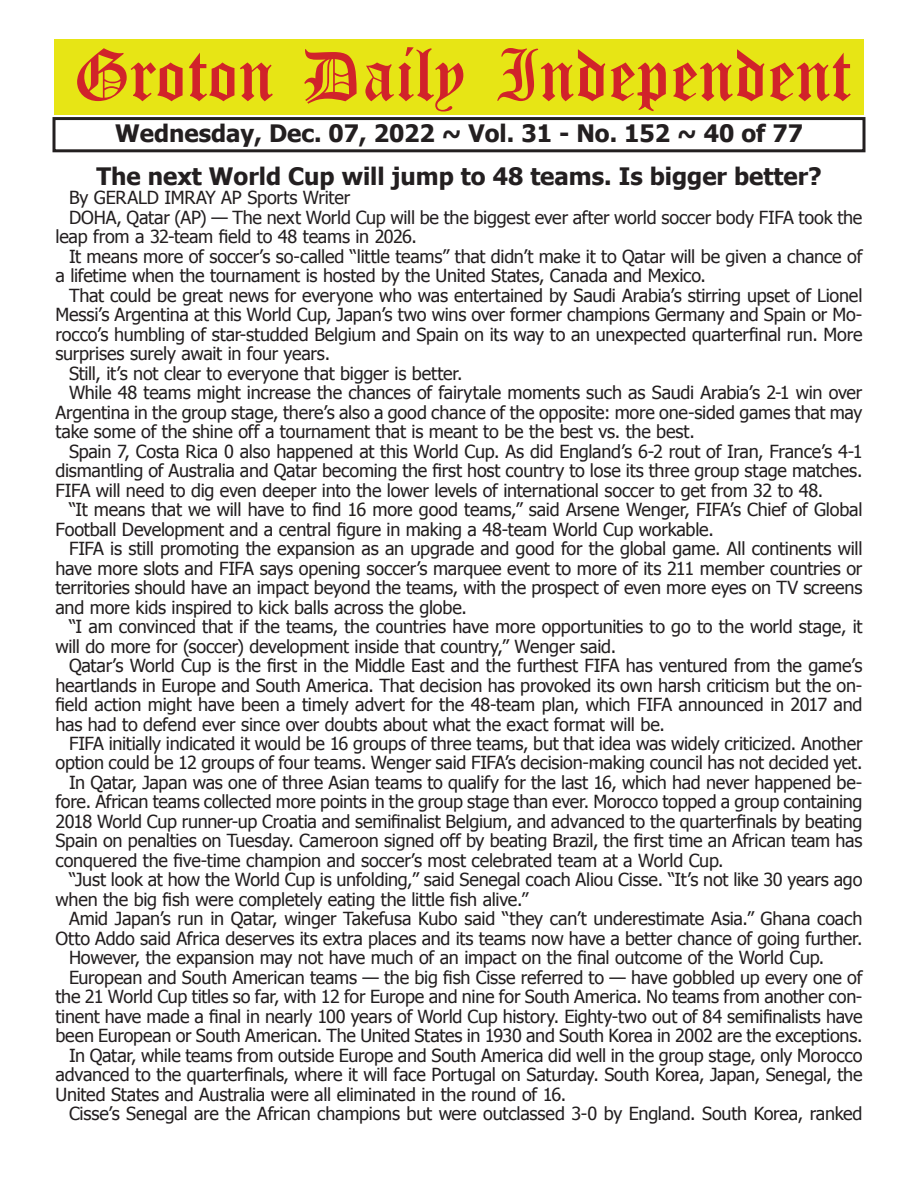
<style>
.page{position:relative;width:918px;height:1188px;background:#fff}
.page>*{position:absolute;margin:0;border:0;box-sizing:border-box;transform-origin:0 0}
.t1{font:54px "Old English Five";color:#d1232a}
.t2{font:700 24px "Tahoma";color:#231f20}
.t3{font:18px "Tahoma";letter-spacing:-.015em;color:#231f20}
</style>
<div class="page">
<div style="left:52px;top:117px;width:814px;height:35px;border:3px solid #231f20"></div>
<div style="left:54px;top:40px;width:810px;height:75px;background:#e7e515"></div>
<h1 class="t1" style="left:73px;top:50px;width:779px">Groton Daily Independent</h1>
<h2 class="t2" style="left:115px;top:116px;width:689px">Wednesday, Dec. 07, 2022 ~ Vol. 31 - No. 152 ~ 40 of 77</h2>
<h2 class="t2" style="left:96px;top:159px;width:727px">The next World Cup will jump to 48 teams. Is bigger better?</h2>
<p class="t3" style="left:69px;top:186px;width:283px">By GERALD IMRAY AP Sports Writer</p>
<p class="t3" style="left:69px;top:205px;width:795px">DOHA, Qatar (AP) — The next World Cup will be the biggest ever after world soccer body FIFA took the</p>
<p class="t3" style="left:56px;top:225px;width:363px">leap from a 32-team field to 48 teams in 2026.</p>
<p class="t3" style="left:69px;top:244px;width:795px">It means more of soccer’s so-called “little teams” that didn’t make it to Qatar will be given a chance of</p>
<p class="t3" style="left:56px;top:264px;width:652px">a lifetime when the tournament is hosted by the United States, Canada and Mexico.</p>
<p class="t3" style="left:69px;top:283px;width:795px">That could be great news for everyone who was entertained by Saudi Arabia’s stirring upset of Lionel</p>
<p class="t3" style="left:56px;top:303px;width:808px">Messi’s Argentina at this World Cup, Japan’s two wins over former champions Germany and Spain or Mo-</p>
<p class="t3" style="left:56px;top:322px;width:809px">rocco’s humbling of star-studded Belgium and Spain on its way to an unexpected quarterfinal run. More</p>
<p class="t3" style="left:56px;top:342px;width:276px">surprises surely await in four years.</p>
<p class="t3" style="left:69px;top:361px;width:395px">Still, it’s not clear to everyone that bigger is better.</p>
<p class="t3" style="left:69px;top:380px;width:795px">While 48 teams might increase the chances of fairytale moments such as Saudi Arabia’s 2-1 win over</p>
<p class="t3" style="left:56px;top:400px;width:808px">Argentina in the group stage, there’s also a good chance of the opposite: more one-sided games that may</p>
<p class="t3" style="left:56px;top:419px;width:641px">take some of the shine off a tournament that is meant to be the best vs. the best.</p>
<p class="t3" style="left:69px;top:439px;width:795px">Spain 7, Costa Rica 0 also happened at this World Cup. As did England’s 6-2 rout of Iran, France’s 4-1</p>
<p class="t3" style="left:56px;top:458px;width:808px">dismantling of Australia and Qatar becoming the first host country to lose its three group stage matches.</p>
<p class="t3" style="left:56px;top:478px;width:769px">FIFA will need to dig even deeper into the lower levels of international soccer to get from 32 to 48.</p>
<p class="t3" style="left:69px;top:497px;width:795px">“It means that we will have to find 16 more good teams,” said Arsene Wenger, FIFA’s Chief of Global</p>
<p class="t3" style="left:56px;top:517px;width:660px">Football Development and a central figure in making a 48-team World Cup workable.</p>
<p class="t3" style="left:69px;top:536px;width:795px">FIFA is still promoting the expansion as an upgrade and good for the global game. All continents will</p>
<p class="t3" style="left:56px;top:556px;width:808px">have more slots and FIFA says opening soccer’s marquee event to more of its 211 member countries or</p>
<p class="t3" style="left:56px;top:575px;width:808px">territories should have an impact beyond the teams, with the prospect of even more eyes on TV screens</p>
<p class="t3" style="left:56px;top:595px;width:413px">and more kids inspired to kick balls across the globe.</p>
<p class="t3" style="left:69px;top:614px;width:795px">“I am convinced that if the teams, the countries have more opportunities to go to the world stage, it</p>
<p class="t3" style="left:56px;top:634px;width:562px">will do more for (soccer) development inside that country,” Wenger said.</p>
<p class="t3" style="left:69px;top:653px;width:795px">Qatar’s World Cup is the first in the Middle East and the furthest FIFA has ventured from the game’s</p>
<p class="t3" style="left:56px;top:673px;width:808px">heartlands in Europe and South America. That decision has provoked its own harsh criticism but the on-</p>
<p class="t3" style="left:56px;top:692px;width:809px">field action might have been a timely advert for the 48-team plan, which FIFA announced in 2017 and</p>
<p class="t3" style="left:56px;top:712px;width:611px">has had to defend ever since over doubts about what the exact format will be.</p>
<p class="t3" style="left:69px;top:731px;width:795px">FIFA initially indicated it would be 16 groups of three teams, but that idea was widely criticized. Another</p>
<p class="t3" style="left:56px;top:751px;width:808px">option could be 12 groups of four teams. Wenger said FIFA’s decision-making council has not decided yet.</p>
<p class="t3" style="left:69px;top:770px;width:795px">In Qatar, Japan was one of three Asian teams to qualify for the last 16, which had never happened be-</p>
<p class="t3" style="left:56px;top:790px;width:808px">fore. African teams collected more points in the group stage than ever. Morocco topped a group containing</p>
<p class="t3" style="left:56px;top:809px;width:809px">2018 World Cup runner-up Croatia and semifinalist Belgium, and advanced to the quarterfinals by beating</p>
<p class="t3" style="left:56px;top:829px;width:808px">Spain on penalties on Tuesday. Cameroon signed off by beating Brazil, the first time an African team has</p>
<p class="t3" style="left:56px;top:848px;width:670px">conquered the five-time champion and soccer’s most celebrated team at a World Cup.</p>
<p class="t3" style="left:69px;top:868px;width:795px">“Just look at how the World Cup is unfolding,” said Senegal coach Aliou Cisse. “It’s not like 30 years ago</p>
<p class="t3" style="left:56px;top:887px;width:474px">when the big fish were completely eating the little fish alive.”</p>
<p class="t3" style="left:69px;top:907px;width:795px">Amid Japan’s run in Qatar, winger Takefusa Kubo said “they can’t underestimate Asia.” Ghana coach</p>
<p class="t3" style="left:56px;top:926px;width:809px">Otto Addo said Africa deserves its extra places and its teams now have a better chance of going further.</p>
<p class="t3" style="left:69px;top:946px;width:757px">However, the expansion may not have much of an impact on the final outcome of the World Cup.</p>
<p class="t3" style="left:69px;top:965px;width:795px">European and South American teams — the big fish Cisse referred to — have gobbled up every one of</p>
<p class="t3" style="left:56px;top:985px;width:808px">the 21 World Cup titles so far, with 12 for Europe and nine for South America. No teams from another con-</p>
<p class="t3" style="left:56px;top:1004px;width:809px">tinent have made a final in nearly 100 years of World Cup history. Eighty-two out of 84 semifinalists have</p>
<p class="t3" style="left:56px;top:1024px;width:809px">been European or South American. The United States in 1930 and South Korea in 2002 are the exceptions.</p>
<p class="t3" style="left:69px;top:1043px;width:795px">In Qatar, while teams from outside Europe and South America did well in the group stage, only Morocco</p>
<p class="t3" style="left:56px;top:1063px;width:808px">advanced to the quarterfinals, where it will face Portugal on Saturday. South Korea, Japan, Senegal, the</p>
<p class="t3" style="left:56px;top:1082px;width:512px">United States and Australia were all eliminated in the round of 16.</p>
<p class="t3" style="left:69px;top:1102px;width:795px">Cisse’s Senegal are the African champions but were outclassed 3-0 by England. South Korea, ranked</p>
</div>
